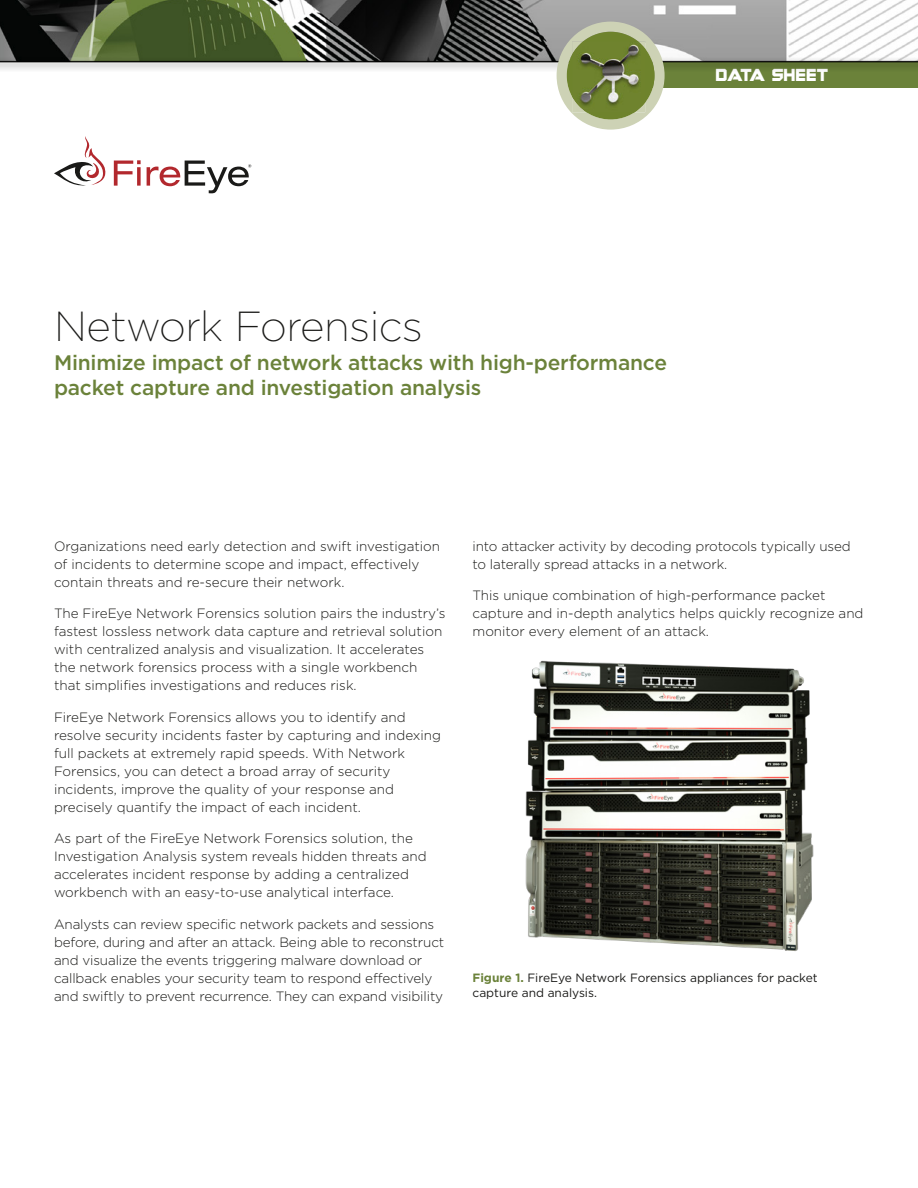
<style>
.page{position:relative;width:918px;height:1188px;background:#fff}
.page>*{position:absolute;margin:0;border:0;box-sizing:border-box;transform-origin:0 0}
.t1{font:200 42px "Gotham";letter-spacing:-.01em;color:#1a1a18}
.t2{font:500 21px/25.5px "Gotham";letter-spacing:-.01em;color:#6b823a}
.Body_Text_9_12{font:300 13.5px/18px "Gotham";color:#1a1a18}
.t3{font:12.15px "Guardians";color:#fff}
.t4{font:12px/15px "Gotham";color:#1a1a18}
.s1{font-weight:700;color:#6b823a}
</style>
<div class="page">
<div style="left:627px;top:62px;width:291px;height:26px;background:#6b823a"></div>
<img style="left:0;top:0;width:918px;height:57px">
<div style="left:0;top:57px;width:918px;height:16px;background:#1a1a18;opacity:.75"></div>
<hr style="left:0;top:61px;width:918px;height:1px;background:#1a1a18">
<svg style="left:114px;top:160px;width:27px;height:26px"></svg>
<svg style="left:54px;top:136px;width:52px;height:50px"></svg>
<svg style="left:147px;top:161px;width:104px;height:32px"></svg>
<svg style="left:557px;top:22px;width:108px;height:108px"></svg>
<div style="left:567px;top:32px;width:87px;height:87px;background:#6e832c;border-radius:50%"></div>
<img style="left:572px;top:41px;width:73px;height:71px">
<img style="left:525px;top:660px;width:289px;height:291px">
<p class="t3" style="left:716px;top:67px;width:114px">DATA SHEET</p>
<p class="t1" style="left:54px;top:300px;width:370px">Network Forensics</p>
<p class="t2" style="left:54px;top:350px;width:615px">Minimize impact of network attacks with high-performance packet capture and investigation analysis</p>
<p class="Body_Text_9_12" style="left:54px;top:537px;width:388px">Organizations need early detection and swift investigation of incidents to determine scope and impact, effectively contain threats and re-secure their network.</p>
<p class="Body_Text_9_12" style="left:54px;top:604px;width:393px">The FireEye Network Forensics solution pairs the industry’s fastest lossless network data capture and retrieval solution with centralized analysis and visualization. It accelerates the network forensics process with a single workbench that simplifies investigations and reduces risk.</p>
<p class="Body_Text_9_12" style="left:54px;top:708px;width:389px">FireEye Network Forensics allows you to identify and resolve security incidents faster by capturing and indexing full packets at extremely rapid speeds. With Network Forensics, you can detect a broad array of security incidents, improve the quality of your response and precisely quantify the impact of each incident.</p>
<p class="Body_Text_9_12" style="left:54px;top:829px;width:374px">As part of the FireEye Network Forensics solution, the Investigation Analysis system reveals hidden threats and accelerates incident response by adding a centralized workbench with an easy-to-use analytical interface.</p>
<p class="Body_Text_9_12" style="left:54px;top:915px;width:392px">Analysts can review specific network packets and sessions before, during and after an attack. Being able to reconstruct and visualize the events triggering malware download or callback enables your security team to respond effectively and swiftly to prevent recurrence. They can expand visibility</p>
<p class="Body_Text_9_12" style="left:472px;top:537px;width:380px">into attacker activity by decoding protocols typically used to laterally spread attacks in a network.</p>
<p class="Body_Text_9_12" style="left:472px;top:586px;width:393px">This unique combination of high-performance packet capture and in-depth analytics helps quickly recognize and monitor every element of an attack.</p>
<p class="t4" style="left:472px;top:970px;width:347px"><span class="s1">Figure 1.</span> FireEye Network Forensics appliances for packet capture and analysis.</p>
</div>
